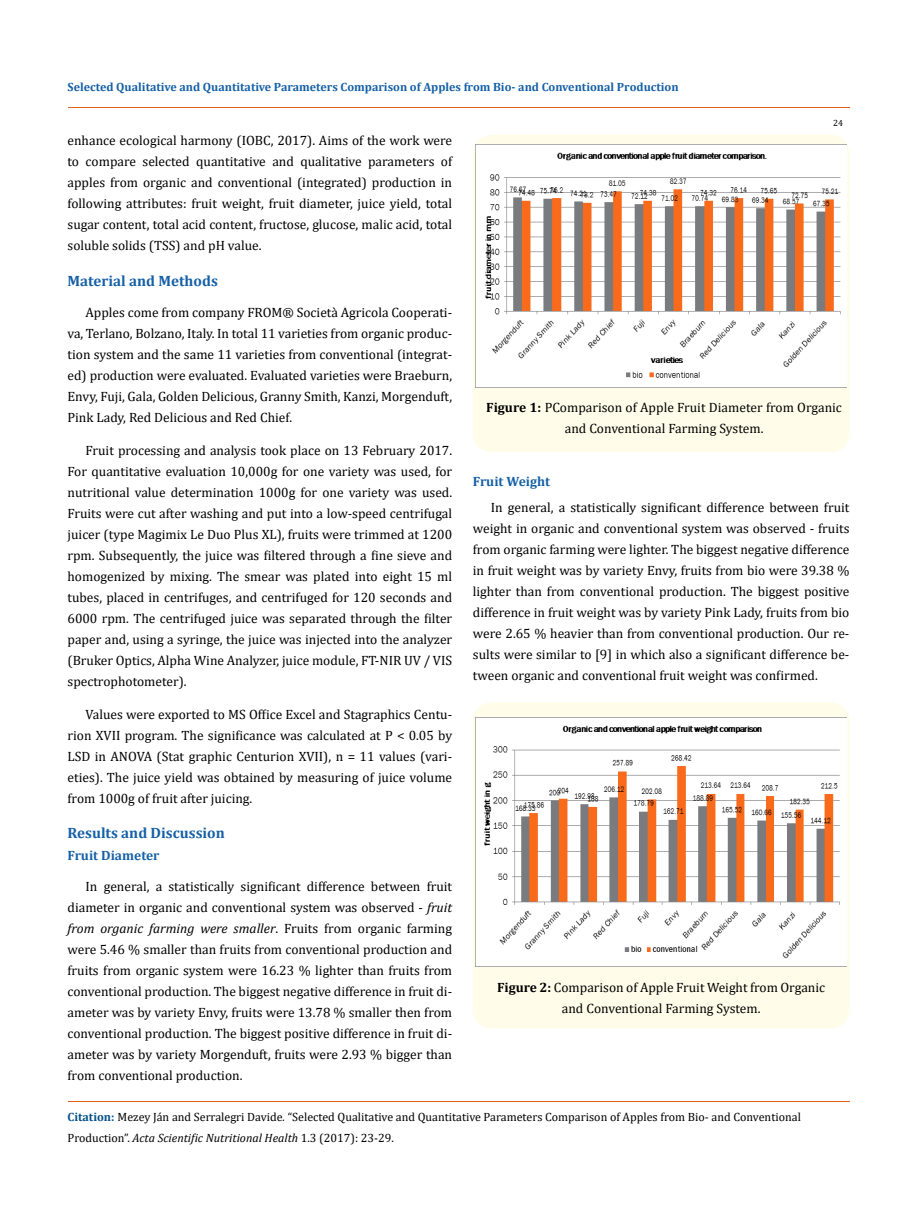
<style>
.page{position:relative;width:917px;height:1208px;background:#fff}
.page>*{position:absolute;margin:0;border:0;box-sizing:border-box;transform-origin:0 0}
.t1{font:700 15px "Cambria";color:#1560a6}
.t2{font:13.5px/21px "Cambria";color:#000;text-align:justify}
.t3{font:700 13.5px "Cambria";color:#1560a6}
.t4{font:12px/21px "Cambria";color:#000}
.t5{font:700 12px "Cambria";color:#1560a6}
.t6{font:9px "Cambria";color:#000}
.s1{font-style:italic}
.s2{font-weight:700}
.s3{font-weight:700;color:#035089}
</style>
<div class="page">
<div style="left:473px;top:702px;width:376px;height:326px;background:#fffde9;border-radius:18px"></div>
<div style="left:473px;top:135px;width:376px;height:317px;background:#fffde9;border-radius:18px"></div>
<img style="left:475px;top:145px;width:371px;height:242px">
<img style="left:475px;top:717px;width:371px;height:249px">
<hr style="left:68px;top:108px;width:781px;height:1px;background:#e05d1a">
<hr style="left:68px;top:1101px;width:781px;height:1px;background:#e05d1a">
<p class="t5" style="left:68px;top:79px;width:612px">Selected Qualitative and Quantitative Parameters Comparison of Apples from Bio- and Conventional Production</p>
<p class="t2" style="left:67px;top:130px;width:386px">enhance ecological harmony (IOBC, 2017). Aims of the work were to compare selected quantitative and qualitative parameters of apples from organic and conventional (integrated) production in following attributes: fruit weight, fruit diameter, juice yield, total sugar content, total acid content, fructose, glucose, malic acid, total soluble solids (TSS) and pH value.</p>
<p class="t6" style="left:833px;top:118px;width:11px">24</p>
<p class="t1" style="left:68px;top:270px;width:152px">Material and Methods</p>
<p class="t2" style="left:68px;top:302px;width:386px;text-indent:18px">Apples come from company FROM® Società Agricola Cooperati&shy;va, Terlano, Bolzano, Italy. In total 11 varieties from organic produc&shy;tion system and the same 11 varieties from conventional (integrat&shy;ed) production were evaluated. Evaluated varieties were Braeburn, Envy, Fuji, Gala, Golden Delicious, Granny Smith, Kanzi, Morgenduft, Pink Lady, Red Delicious and Red Chief.</p>
<p class="t2" style="left:68px;top:440px;width:386px;text-indent:18px">Fruit processing and analysis took place on 13 February 2017.<br>For quantitative evaluation 10,000g for one variety was used, for nutritional value determination 1000g for one variety was used.<br>Fruits were cut after washing and put into a low-speed centrifugal juicer (type Magimix Le Duo Plus XL), fruits were trimmed at 1200 rpm. Subsequently, the juice was filtered through a fine sieve and homogenized by mixing. The smear was plated into eight 15 ml tubes, placed in centrifuges, and centrifuged for 120 seconds and 6000 rpm. The centrifuged juice was separated through the filter paper and, using a syringe, the juice was injected into the analyzer (Bruker Optics, Alpha Wine Analyzer, juice module, FT-NIR UV / VIS spectrophotometer).</p>
<p class="t2" style="left:67px;top:704px;width:386px;text-indent:18px">Values were exported to MS Office Excel and Stagraphics Centu&shy;rion XVII program. The significance was calculated at P &lt; 0.05 by LSD in ANOVA (Stat graphic Centurion XVII), n = 11 values (vari&shy;eties). The juice yield was obtained by measuring of juice volume from 1000g of fruit after juicing.</p>
<p class="t1" style="left:68px;top:822px;width:159px">Results and Discussion</p>
<p class="t3" style="left:68px;top:845px;width:93px">Fruit Diameter</p>
<p class="t2" style="left:67px;top:875px;width:386px;text-indent:18px">In general, a statistically significant difference between fruit diameter in organic and conventional system was observed - <span class="s1">fruit from organic farming were smaller</span>. Fruits from organic farming were 5.46 % smaller than fruits from conventional production and fruits from organic system were 16.23 % lighter than fruits from conventional production. The biggest negative difference in fruit di&shy;ameter was by variety Envy, fruits were 13.78 % smaller then from conventional production. The biggest positive difference in fruit di&shy;ameter was by variety Morgenduft, fruits were 2.93 % bigger than from conventional production.</p>
<p class="t2" style="left:486px;top:397px;width:357px;text-align:center"><span class="s2">Figure 1:</span> PComparison of Apple Fruit Diameter from Organic and Conventional Farming System.</p>
<p class="t3" style="left:473px;top:472px;width:79px">Fruit Weight</p>
<p class="t2" style="left:473px;top:496px;width:378px;text-indent:18px">In general, a statistically significant difference between fruit weight in organic and conventional system was observed - fruits from organic farming were lighter. The biggest negative difference in fruit weight was by variety Envy, fruits from bio were 39.38 % lighter than from conventional production. The biggest positive difference in fruit weight was by variety Pink Lady, fruits from bio were 2.65 % heavier than from conventional production. Our re&shy;sults were similar to [9] in which also a significant difference be&shy;tween organic and conventional fruit weight was confirmed.</p>
<p class="t2" style="left:497px;top:976px;width:329px;text-align:center"><span class="s2">Figure 2:</span> Comparison of Apple Fruit Weight from Organic and Conventional Farming System.</p>
<p class="t4" style="left:68px;top:1106px;width:734px"><span class="s3">Citation:</span> Mezey Ján and Serralegri Davide<span class="s1">.</span> “Selected Qualitative and Quantitative Parameters Comparison of Apples from Bio- and Conventional<br>Production”. <span class="s1">Acta Scientific Nutritional Health</span> 1.3 (2017): 23-29.</p>
</div>
